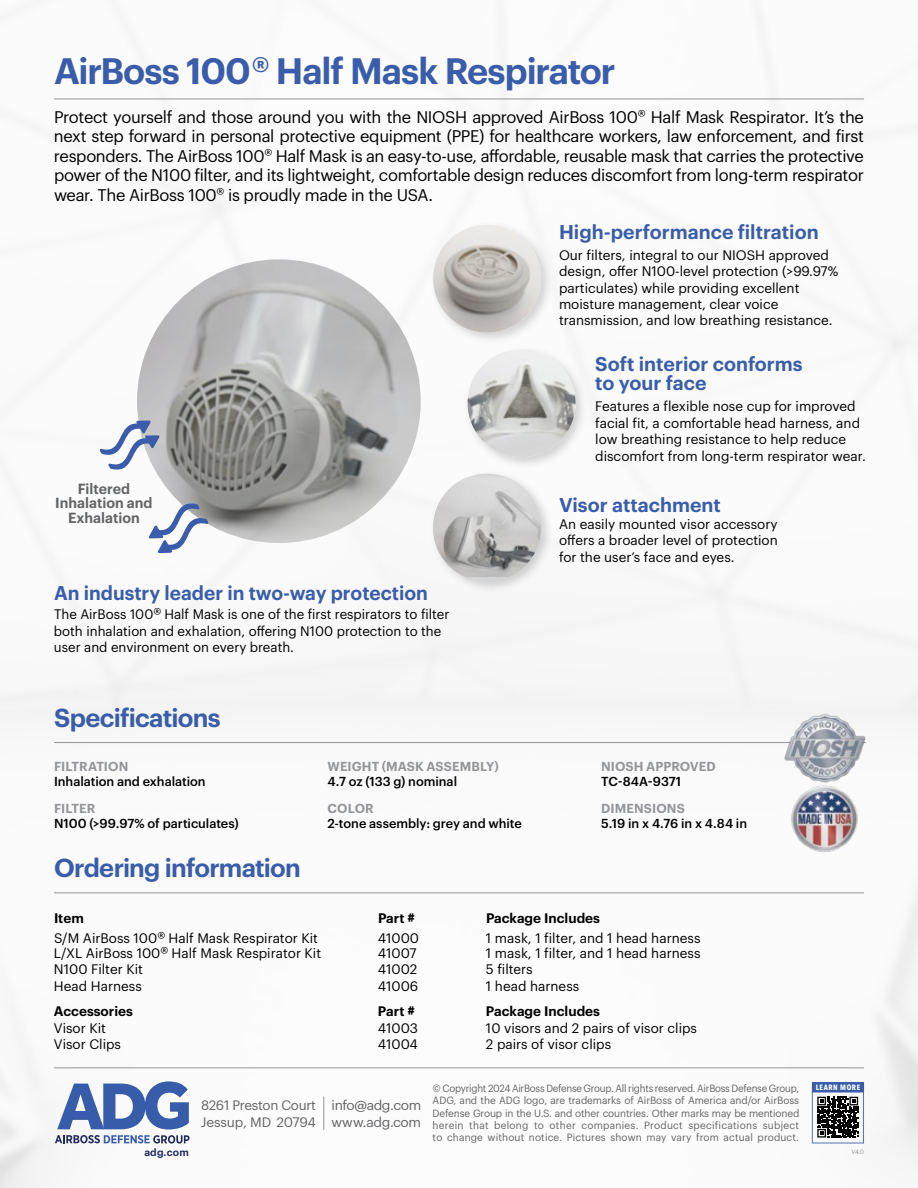
<style>
.page{position:relative;width:918px;height:1188px;background:#fff}
.page>*{position:absolute;margin:0;border:0;box-sizing:border-box;transform-origin:0 0}
.t1{font:600 36px "Graphik";letter-spacing:-.03em;color:#395daa}
.t2{font:600 25.5px "Graphik";letter-spacing:-.03em;color:#395daa}
.t3{font:600 19.5px/19.5px "Graphik";color:#395daa}
.t4{font:16.5px/19.5px "Graphik";letter-spacing:-.02em;color:#000;text-align:justify}
.t5{font:600 14.4px/14.4px "Graphik";color:#636466;text-align:center}
.t6{font:13.5px/16.5px "Graphik";color:#000}
.t7{font:600 13.5px "Graphik";color:#000}
.t8{font:13.35px/16.5px "Graphik";letter-spacing:-.02em;color:#636466}
.t9{font:500 12.75px "Graphik";letter-spacing:-.005em;color:#000}
.t10{font:600 12.75px "Graphik";letter-spacing:.005em;color:#939598}
.t11{font:10.35px/12.3px "Graphik";letter-spacing:.015em;color:#636466;text-align:justify;scale:.94 1}
.t12{font:600 10.2px "Graphik";letter-spacing:.02em;color:#202a5d}
.t13{font:700 7.65px "Avenir Next Condensed";letter-spacing:.075em;color:#fff}
.t14{font:6.15px "Graphik";color:#939598}
.s1{font-size:34.5px}
.s2{font-size:15.3px}
</style>
<div class="page">
<img style="left:0;top:98px;width:918px;height:1090px">
<hr style="left:54px;top:99px;width:810px;height:1px;background:#939598">
<hr style="left:54px;top:892px;width:810px;height:1px;background:#939598">
<hr style="left:54px;top:742px;width:812px;height:1px;background:#939598">
<svg style="left:100px;top:421px;width:60px;height:52px"></svg>
<svg style="left:149px;top:501px;width:60px;height:52px"></svg>
<hr style="left:54px;top:1067px;width:810px;height:1px;background:#939598">
<img style="left:783px;top:705px;width:85px;height:85px">
<img style="left:784px;top:779px;width:80px;height:79px">
<svg style="left:817px;top:1097px;width:41px;height:41px"></svg>
<svg style="left:55px;top:1081px;width:135px;height:63px"></svg>
<hr style="left:323px;top:1097px;width:1px;height:33px;background:#939598">
<div style="left:812px;top:1083px;width:52px;height:9px;background:#395daa"></div>
<div style="left:812px;top:1082px;width:52px;height:10px;border:1px solid #395daa"></div>
<h1 class="t1" style="left:54px;top:43px;width:563px">AirBoss 100<span class="s1">®</span> Half Mask Respirator</h1>
<p class="t4" style="left:54px;top:105px;width:812px">Protect yourself and those around you with the NIOSH approved AirBoss 100<span class="s2">®</span> Half Mask Respirator. It’s the next step forward in personal protective equipment (PPE) for healthcare workers, law enforcement, and first responders. The AirBoss 100<span class="s2">®</span> Half Mask is an easy-to-use, affordable, reusable mask that carries the protective power of the N100 filter, and its lightweight, comfortable design reduces discomfort from long-term respirator wear. The AirBoss 100<span class="s2">®</span> is proudly made in the USA.</p>
<h3 class="t3" style="left:559px;top:220px;width:261px">High-performance filtration</h3>
<p class="t6" style="left:559px;top:245px;width:281px">Our filters, integral to our NIOSH approved design, offer N100-level protection (&gt;99.97% particulates) while providing excellent moisture management, clear voice transmission, and low breathing resistance.</p>
<p class="t5" style="left:55px;top:480px;width:99px">Filtered<br>Inhalation and<br>Exhalation</p>
<h3 class="t3" style="left:54px;top:581px;width:375px">An industry leader in two-way protection</h3>
<p class="t6" style="left:54px;top:605px;width:397px">The AirBoss 100<span class="s2">®</span> Half Mask is one of the first respirators to filter both inhalation and exhalation, offering N100 protection to the user and environment on every breath.</p>
<h2 class="t2" style="left:54px;top:698px;width:168px">Specifications</h2>
<p class="t10" style="left:54px;top:756px;width:76px">FILTRATION</p>
<p class="t9" style="left:54px;top:772px;width:153px">Inhalation and exhalation</p>
<p class="t10" style="left:54px;top:799px;width:43px">FILTER</p>
<p class="t9" style="left:54px;top:814px;width:186px">N100 (&gt;99.97% of particulates)</p>
<h2 class="t2" style="left:54px;top:849px;width:248px">Ordering information</h2>
<p class="t10" style="left:328px;top:756px;width:173px">WEIGHT (MASK ASSEMBLY)</p>
<p class="t9" style="left:328px;top:772px;width:131px">4.7 oz (133 g) nominal</p>
<p class="t10" style="left:328px;top:799px;width:48px">COLOR</p>
<p class="t9" style="left:328px;top:814px;width:196px">2-tone assembly: grey and white</p>
<h3 class="t3" style="left:595px;top:352px;width:209px">Soft interior conforms to your face</h3>
<p class="t6" style="left:595px;top:397px;width:272px">Features a flexible nose cup for improved facial fit, a comfortable head harness, and low breathing resistance to help reduce discomfort from long-term respirator wear.</p>
<h3 class="t3" style="left:559px;top:494px;width:163px">Visor attachment</h3>
<p class="t6" style="left:559px;top:514px;width:220px;text-align:justify">An easily mounted visor accessory offers a broader level of protection for the user’s face and eyes.</p>
<p class="t10" style="left:601px;top:756px;width:116px">NIOSH APPROVED</p>
<p class="t9" style="left:601px;top:772px;width:82px">TC-84A-9371</p>
<p class="t10" style="left:601px;top:799px;width:85px">DIMENSIONS</p>
<p class="t9" style="left:601px;top:814px;width:147px">5.19 in x 4.76 in x 4.84 in</p>
<p class="t7" style="left:54px;top:908px;width:31px">Item</p>
<p class="t7" style="left:378px;top:908px;width:38px">Part #</p>
<p class="t7" style="left:486px;top:908px;width:116px">Package Includes</p>
<p class="t6" style="left:54px;top:929px;width:266px">S/M AirBoss 100<span class="s2">®</span> Half Mask Respirator Kit</p>
<p class="t6" style="left:378px;top:929px;width:43px">41000</p>
<p class="t6" style="left:486px;top:929px;width:216px">1 mask, 1 filter, and 1 head harness</p>
<p class="t6" style="left:54px;top:944px;width:269px">L/XL AirBoss 100<span class="s2">®</span> Half Mask Respirator Kit</p>
<p class="t6" style="left:378px;top:944px;width:40px">41007</p>
<p class="t6" style="left:486px;top:944px;width:216px">1 mask, 1 filter, and 1 head harness</p>
<p class="t6" style="left:54px;top:960px;width:90px">N100 Filter Kit</p>
<p class="t6" style="left:378px;top:960px;width:41px">41002</p>
<p class="t6" style="left:486px;top:960px;width:48px">5 filters</p>
<p class="t6" style="left:54px;top:977px;width:89px">Head Harness</p>
<p class="t6" style="left:378px;top:977px;width:42px">41006</p>
<p class="t6" style="left:486px;top:977px;width:95px">1 head harness</p>
<p class="t7" style="left:54px;top:1001px;width:81px">Accessories</p>
<p class="t7" style="left:378px;top:1001px;width:38px">Part #</p>
<p class="t7" style="left:486px;top:1001px;width:116px">Package Includes</p>
<p class="t6" style="left:54px;top:1019px;width:53px">Visor Kit</p>
<p class="t6" style="left:378px;top:1019px;width:42px">41003</p>
<p class="t6" style="left:486px;top:1019px;width:213px">10 visors and 2 pairs of visor clips</p>
<p class="t6" style="left:54px;top:1035px;width:69px">Visor Clips</p>
<p class="t6" style="left:378px;top:1035px;width:41px">41004</p>
<p class="t6" style="left:486px;top:1035px;width:127px">2 pairs of visor clips</p>
<p class="t12" style="left:144px;top:1144px;width:46px">adg.com</p>
<p class="t8" style="left:201px;top:1096px;width:117px">8261 Preston Court<br>Jessup, MD 20794</p>
<p class="t8" style="left:332px;top:1096px;width:91px">info@adg.com www.adg.com</p>
<p class="t11" style="left:433px;top:1081px;width:392px">© Copyright 2024 AirBoss Defense Group. All rights reserved. AirBoss Defense Group, ADG, and the ADG logo, are trademarks of AirBoss of America and/or AirBoss Defense Group in the U.S. and other countries. Other marks may be mentioned herein that belong to other companies. Product specifications subject to change without notice. Pictures shown may vary from actual product.</p>
<p class="t13" style="left:816px;top:1083px;width:46px">LEARN MORE</p>
<p class="t14" style="left:851px;top:1147px;width:14px">V4.0</p>
</div>
